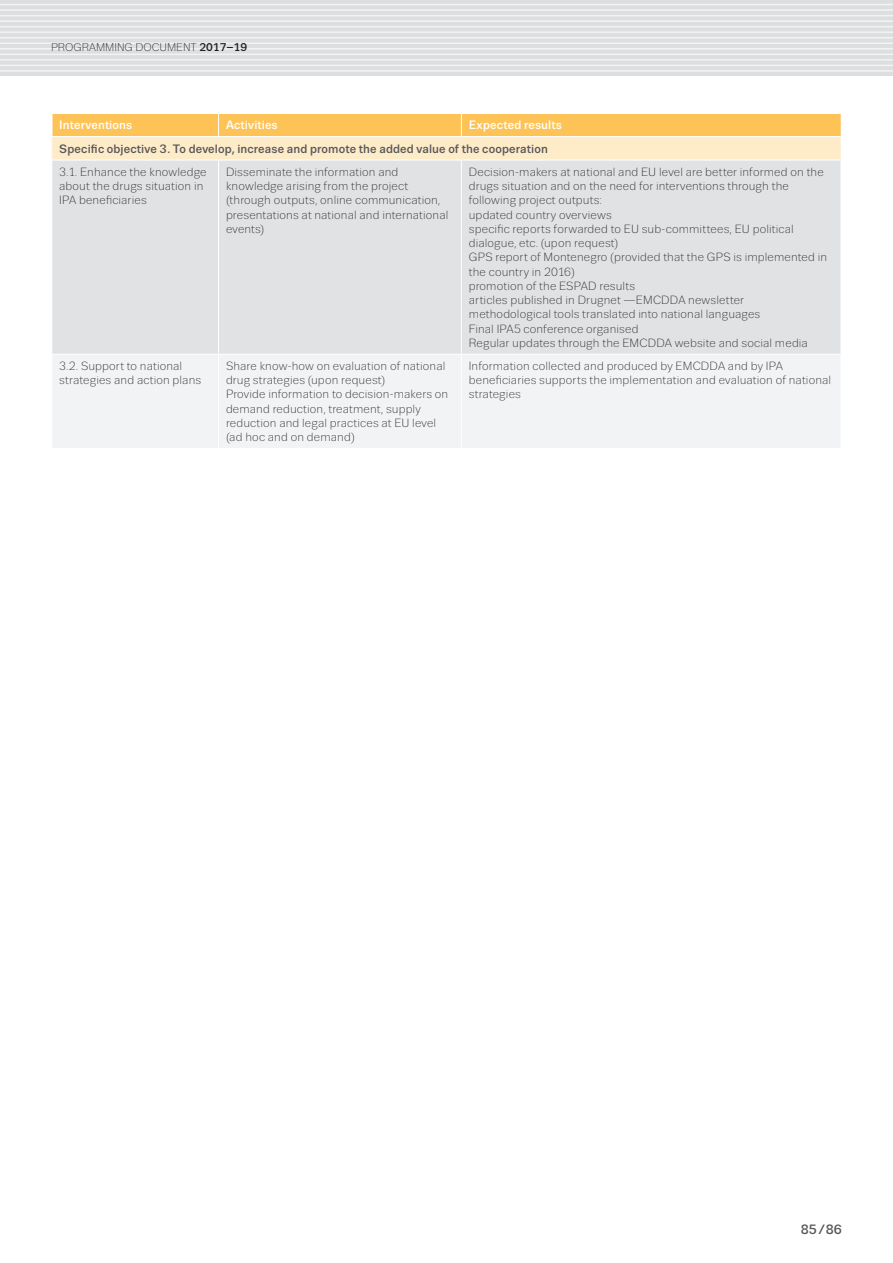
<style>
.page{position:relative;width:893px;height:1263px;background:#fff}
.page>*{position:absolute;margin:0;border:0;box-sizing:border-box;transform-origin:0 0}
.t1{font:500 13.5px "Trivia Sans";color:#57585a}
.Table_Text_medium{font:500 12.15px "Trivia Sans";letter-spacing:.01em;color:#57585a}
.Table_Headers{font:500 12.15px "Trivia Sans";letter-spacing:.015em;color:#fff}
.Table_Text{font:300 11.85px/14.2px "Trivia Sans";letter-spacing:.01em;color:#231f20}
.t2{font:300 11.25px "Trivia Sans";color:#231f20}
.s1{font-weight:500}
</style>
<div class="page">
<div style="left:0;top:0;width:893px;height:76px;background:#dddee0"></div>
<hr style="left:0;top:4px;width:893px;height:1px;background:#f2f3f4">
<hr style="left:0;top:9px;width:893px;height:2px;background:#f2f3f4">
<hr style="left:0;top:15px;width:893px;height:1px;background:#f2f3f4">
<hr style="left:0;top:20px;width:893px;height:2px;background:#f2f3f4">
<hr style="left:0;top:26px;width:893px;height:1px;background:#f2f3f4">
<hr style="left:0;top:31px;width:893px;height:2px;background:#f2f3f4">
<hr style="left:0;top:37px;width:893px;height:1px;background:#f2f3f4">
<hr style="left:0;top:43px;width:893px;height:1px;background:#f2f3f4">
<hr style="left:0;top:48px;width:893px;height:2px;background:#f2f3f4">
<hr style="left:0;top:54px;width:893px;height:1px;background:#f2f3f4">
<hr style="left:0;top:59px;width:893px;height:2px;background:#f2f3f4">
<hr style="left:0;top:65px;width:893px;height:1px;background:#f2f3f4">
<hr style="left:0;top:70px;width:893px;height:2px;background:#f2f3f4">
<div style="left:52px;top:161px;width:788px;height:193px;background:#e1e2e4"></div>
<div style="left:53px;top:355px;width:787px;height:93px;background:#f2f3f4"></div>
<hr style="left:218px;top:160px;width:1px;height:194px;background:#fff">
<hr style="left:461px;top:160px;width:1px;height:194px;background:#fff">
<hr style="left:218px;top:355px;width:1px;height:93px;background:#fff">
<hr style="left:461px;top:355px;width:1px;height:93px;background:#fff">
<svg style="left:51px;top:113px;width:791px;height:47px;background:#fed996"></svg>
<p class="t2" style="left:51px;top:42px;width:198px">PROGRAMMING DOCUMENT <span class="s1">2017–19</span></p>
<p class="Table_Headers" style="left:59px;top:119px;width:74px">Interventions</p>
<p class="Table_Headers" style="left:226px;top:119px;width:53px">Activities</p>
<p class="Table_Headers" style="left:469px;top:119px;width:95px">Expected results</p>
<p class="Table_Text_medium" style="left:59px;top:142px;width:490px">Specific objective 3. To develop, increase and promote the added value of the cooperation</p>
<p class="Table_Text" style="left:59px;top:165px;width:149px">3.1. Enhance the knowledge about the drugs situation in<br>IPA beneficiaries</p>
<p class="Table_Text" style="left:226px;top:165px;width:224px">Disseminate the information and knowledge arising from the project (through outputs, online communication, presentations at national and international events)</p>
<p class="Table_Text" style="left:469px;top:165px;width:356px">Decision-makers at national and EU level are better informed on the drugs situation and on the need for interventions through the following project outputs:</p>
<p class="Table_Text" style="left:469px;top:208px;width:144px">updated country overviews</p>
<p class="Table_Text" style="left:469px;top:222px;width:327px">specific reports forwarded to EU sub-committees, EU political dialogue, etc. (upon request)</p>
<p class="Table_Text" style="left:469px;top:250px;width:360px">GPS report of Montenegro (provided that the GPS is implemented in the country in 2016)</p>
<p class="Table_Text" style="left:469px;top:279px;width:168px">promotion of the ESPAD results</p>
<p class="Table_Text" style="left:469px;top:293px;width:277px">articles published in Drugnet —EMCDDA newsletter</p>
<p class="Table_Text" style="left:469px;top:307px;width:293px">methodological tools translated into national languages</p>
<p class="Table_Text" style="left:469px;top:322px;width:171px">Final IPA5 conference organised</p>
<p class="Table_Text" style="left:469px;top:336px;width:341px">Regular updates through the EMCDDA website and social media</p>
<p class="Table_Text" style="left:59px;top:359px;width:143px">3.2. Support to national strategies and action plans</p>
<p class="Table_Text" style="left:226px;top:359px;width:221px">Share know-how on evaluation of national drug strategies (upon request)</p>
<p class="Table_Text" style="left:226px;top:387px;width:224px">Provide information to decision-makers on demand reduction, treatment, supply reduction and legal practices at EU level (ad hoc and on demand)</p>
<p class="Table_Text" style="left:469px;top:359px;width:364px">Information collected and produced by EMCDDA and by IPA beneficiaries supports the implementation and evaluation of national strategies</p>
<p class="t1" style="left:801px;top:1222px;width:43px">85/86</p>
</div>
